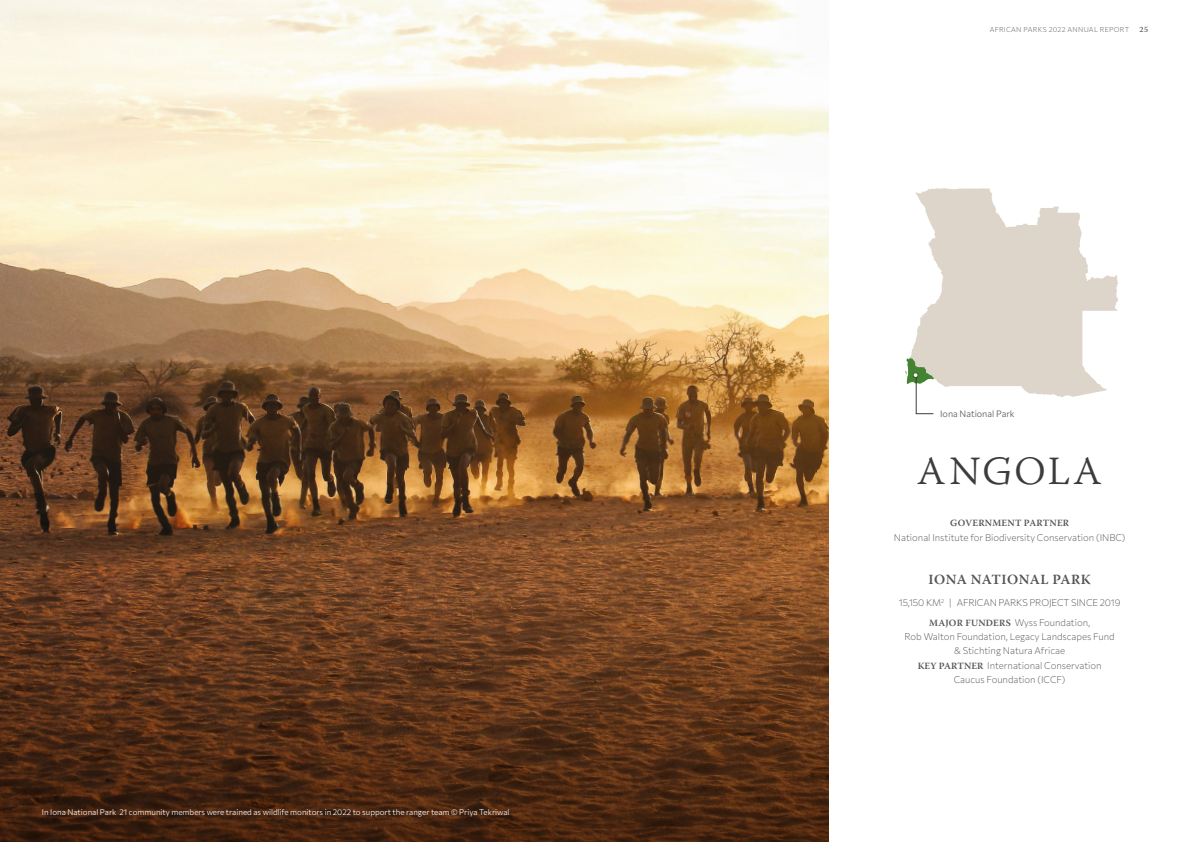
<style>
.page{position:relative;width:1191px;height:842px;background:#fff}
.page>*{position:absolute;margin:0;border:0;box-sizing:border-box;transform-origin:0 0}
.t1{font:300 40px "Warnock Pro";letter-spacing:.065em;color:#3c3c3b}
.t2{font:600 14px "Warnock Pro";letter-spacing:.03em;color:#555454}
.t3{font:100 9.5px/14px "Commissioner";color:#555454;text-align:center}
.t4{font:600 9.5px "Warnock Pro";letter-spacing:.025em;color:#555454}
.t5{font:100 9px "Commissioner";color:#555454}
.t6{font:100 8px "Commissioner";color:#fff}
.t7{font:8px "Warnock Pro";color:#3c3c3b}
.t8{font:100 7px "Commissioner";letter-spacing:.04em;color:#818080}
.s1{font-family:"Warnock Pro";font-weight:600}
</style>
<div class="page">
<img style="left:0;top:0;width:828px;height:553px">
<svg style="left:0;top:553px;width:828px;height:289px;background:#61361b"></svg>
<svg style="left:909px;top:188px;width:209px;height:209px;fill:#ddd4ca"></svg>
<svg style="left:905px;top:358px;width:29px;height:56px"></svg>
<p class="t6" style="left:42px;top:806px;width:469px">In Iona National Park 21 community members were trained as wildlife monitors in 2022 to support the ranger team © Priya Tekriwal</p>
<p class="t8" style="left:989px;top:24px;width:141px">AFRICAN PARKS 2022 ANNUAL REPORT</p>
<p class="t7" style="left:1139px;top:24px;width:10px">25</p>
<p class="t5" style="left:940px;top:407px;width:76px">Iona National Park</p>
<h1 class="t1" style="left:917px;top:447px;width:186px">ANGOLA</h1>
<p class="t4" style="left:950px;top:517px;width:120px">GOVERNMENT PARTNER</p>
<p class="t3" style="left:894px;top:530px;width:233px">National Institute for Biodiversity Conservation (INBC)</p>
<h2 class="t2" style="left:928px;top:571px;width:164px">IONA NATIONAL PARK</h2>
<p class="t3" style="left:899px;top:592px;width:223px;line-height:20px">15,150 KM<sup>2</sup> | AFRICAN PARKS PROJECT SINCE 2019<br><span class="s1">MAJOR FUNDERS</span> Wyss Foundation,</p>
<p class="t3" style="left:904px;top:629px;width:211px">Rob Walton Foundation, Legacy Landscapes Fund &amp; Stichting Natura Africae</p>
<p class="t3" style="left:917px;top:658px;width:185px"><span class="s1">KEY PARTNER</span> International Conservation<br>Caucus Foundation (ICCF)</p>
</div>
